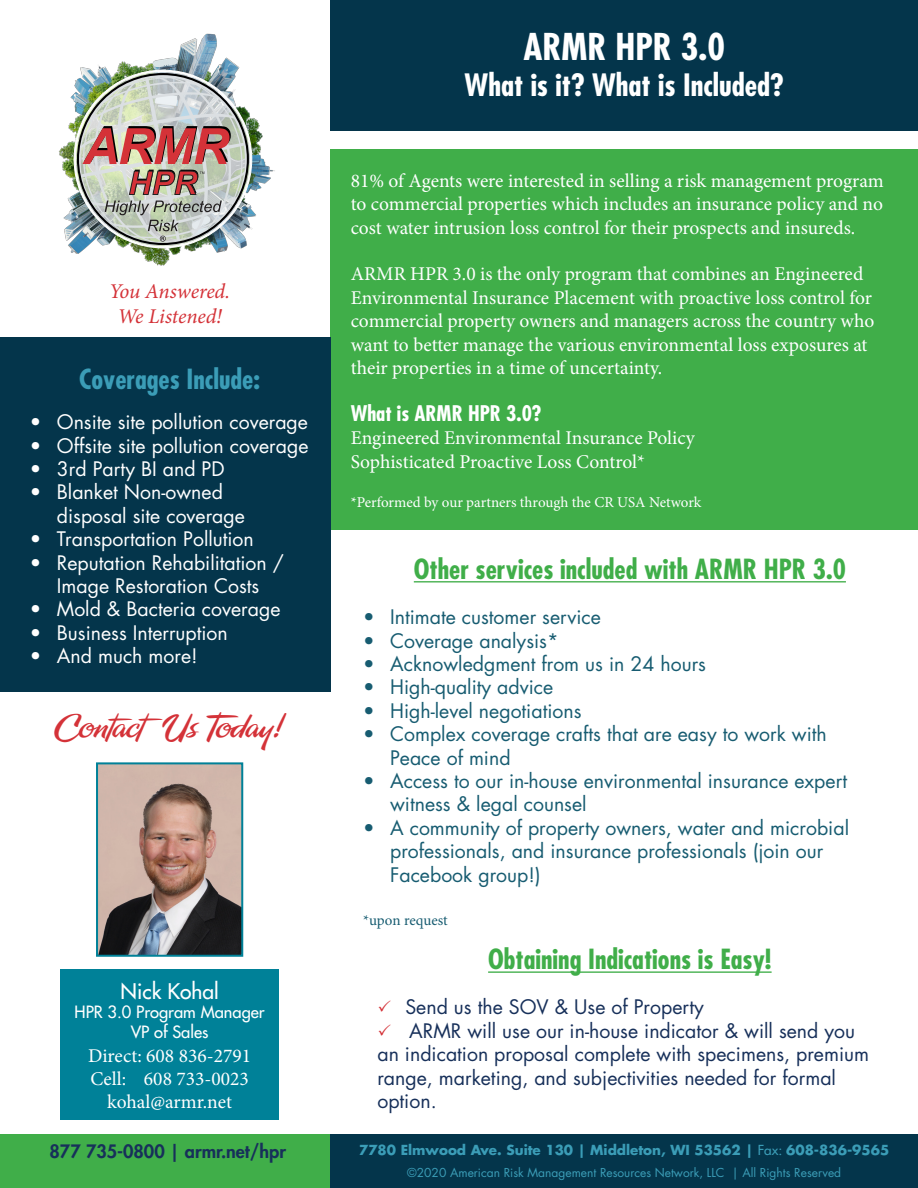
<style>
.page{position:relative;width:918px;height:1188px;background:#fff}
.page>*{position:absolute;margin:0;border:0;box-sizing:border-box;transform-origin:0 0}
.t1{font:700 condensed 36px "Futura Std";color:#fff}
.t2{font:33px "A&S Signwriter";color:#d43238;scale:1.51 1}
.t3{font:700 condensed 30px "Futura Std";color:#fff}
.t4{font:700 condensed 27px "Futura Std";color:#40ae49}
.t5{font:700 condensed 27px "Futura Std";color:#3b9db7}
.t6{font:italic 21px "Minion Pro";letter-spacing:-.01em;color:#d43238}
.t7{font:700 condensed 21px "Futura Std";color:#fff}
.t8{font:500 21px "Futura Std";color:#fff}
.t9{font:19.5px/23.4px "Minion Pro";color:#fff;text-align:justify}
.t10{font:19.5px/23.4px "Futura Std";color:#175c71}
.t11{font:19.5px/23.4px "Futura Std";color:#fff}
.t12{font:19.5px/23.4px "Futura Std";color:#17305a}
.t13{font:800 18px "Futura Std";color:#17305a}
.t14{font:500 16.5px "Futura Std";color:#fff}
.t15{font:15px "Minion Pro";color:#fff}
.t16{font:15px "Minion Pro";letter-spacing:-.005em;color:#175c71}
.t17{font:700 13.5px "Futura Std";color:#3b9db7}
.t18{font:12px "Futura Std";color:#3b9db7}
.s1{font-weight:500}
</style>
<div class="page">
<div style="left:330px;top:0;width:588px;height:130px;background:#04354b"></div>
<div style="left:330px;top:149px;width:588px;height:380px;background:#40ae49"></div>
<div style="left:0;top:1134px;width:330px;height:54px;background:#40ae49"></div>
<hr style="left:414px;top:581px;width:432px;height:1px;background:#40ae49">
<div style="left:0;top:337px;width:330px;height:354px;background:#04354b"></div>
<img style="left:59px;top:33px;width:216px;height:233px">
<img style="left:70px;top:67px;width:186px;height:186px">
<hr style="left:488px;top:971px;width:284px;height:2px;background:#40ae49">
<div style="left:61px;top:970px;width:218px;height:150px;background:#008198"></div>
<img style="left:99px;top:765px;width:141px;height:189px">
<div style="left:96px;top:762px;width:147px;height:195px;border:2px solid #008198"></div>
<div style="left:330px;top:1134px;width:588px;height:54px;background:#04354b"></div>
<p class="t6" style="left:109px;top:277px;width:123px">You Answered.</p>
<p class="t6" style="left:117px;top:302px;width:106px">We Listened!</p>
<p class="t5" style="left:79px;top:362px;width:182px">Coverages Include:</p>
<p class="t11" style="left:30px;top:410px;width:280px">• Onsite site pollution coverage</p>
<p class="t11" style="left:30px;top:434px;width:280px">• Offsite site pollution coverage</p>
<p class="t11" style="left:30px;top:457px;width:196px">• 3rd Party BI and PD</p>
<p class="t11" style="left:57px;top:481px;width:190px;text-indent:-27px">• Blanket Non-owned disposal site coverage</p>
<p class="t11" style="left:30px;top:527px;width:226px">• Transportation Pollution</p>
<p class="t11" style="left:30px;top:551px;width:256px;text-align:center">• Reputation Rehabilitation /<br>Image Restoration Costs</p>
<p class="t11" style="left:30px;top:598px;width:252px">• Mold &amp; Bacteria coverage</p>
<p class="t11" style="left:30px;top:621px;width:200px">• Business Interruption</p>
<p class="t11" style="left:30px;top:644px;width:169px">• And much more!</p>
<p class="t2" style="left:54px;top:711px;width:154px">ContactUs Today!</p>
<p class="t8" style="left:121px;top:978px;width:100px">Nick Kohal</p>
<p class="t14" style="left:75px;top:1002px;width:192px">HPR 3.0 Program Manager</p>
<p class="t14" style="left:131px;top:1022px;width:79px">VP of Sales</p>
<p class="t9" style="left:88px;top:1044px;width:165px">Direct: 608 836-2791</p>
<p class="t9" style="left:90px;top:1067px;width:160px;text-align:center">Cell: 608 733-0023 kohal@armr.net</p>
<p class="t13" style="left:50px;top:1140px;width:238px">877 735-0800 | armr.net/hpr</p>
<p class="t1" style="left:523px;top:25px;width:203px">ARMR HPR 3.0</p>
<p class="t3" style="left:465px;top:67px;width:321px">What is it? What is Included?</p>
<p class="t9" style="left:351px;top:169px;width:535px">81% of Agents were interested in selling a risk management program to commercial properties which includes an insurance policy and no cost water intrusion loss control for their prospects and insureds.</p>
<p class="t9" style="left:351px;top:263px;width:525px;text-align:left">ARMR HPR 3.0 is the only program that combines an Engineered Environmental Insurance Placement with proactive loss control for commercial property owners and managers across the country who want to better manage the various environmental loss exposures at their properties in a time of uncertainty.</p>
<p class="t7" style="left:351px;top:400px;width:192px">What is ARMR HPR 3.0?</p>
<p class="t9" style="left:351px;top:426px;width:346px">Engineered Environmental Insurance Policy</p>
<p class="t9" style="left:351px;top:450px;width:296px">Sophisticated Proactive Loss Control*</p>
<p class="t15" style="left:351px;top:492px;width:352px">*Performed by our partners through the CR USA Network</p>
<p class="t4" style="left:414px;top:552px;width:434px">Other services included with ARMR HPR 3.0</p>
<p class="t10" style="left:363px;top:605px;width:239px">• Intimate customer service</p>
<p class="t10" style="left:363px;top:629px;width:197px">• Coverage analysis*</p>
<p class="t10" style="left:363px;top:652px;width:344px">• Acknowledgment from us in 24 hours</p>
<p class="t10" style="left:363px;top:676px;width:192px">• High-quality advice</p>
<p class="t10" style="left:363px;top:699px;width:220px">• High-level negotiations</p>
<p class="t10" style="left:390px;top:722px;width:438px;text-indent:-27px">• Complex coverage crafts that are easy to work with<br>Peace of mind</p>
<p class="t10" style="left:390px;top:769px;width:459px;text-indent:-27px">• Access to our in-house environmental insurance expert witness &amp; legal counsel</p>
<p class="t10" style="left:390px;top:816px;width:460px;text-indent:-27px">• A community of property owners, water and microbial professionals, and insurance professionals (join our<br>Facebook group!)</p>
<p class="t16" style="left:363px;top:910px;width:86px">*upon request</p>
<p class="t4" style="left:488px;top:943px;width:285px">Obtaining Indications is Easy!</p>
<p class="t12" style="left:405px;top:996px;width:300px">Send us the SOV &amp; Use of Property</p>
<p class="t12" style="left:377px;top:1019px;width:493px;text-indent:32px">ARMR will use our in-house indicator &amp; will send you an indication proposal complete with specimens, premium range, marketing, and subjectivities needed for formal option.</p>
<p class="t17" style="left:359px;top:1141px;width:532px">7780 Elmwood Ave. Suite 130 | Middleton, WI 53562 | <span class="s1">Fax:</span> 608-836-9565</p>
<p class="t18" style="left:407px;top:1165px;width:435px">©2020 American Risk Management Resources Network, LLC | All Rights Reserved</p>
</div>
